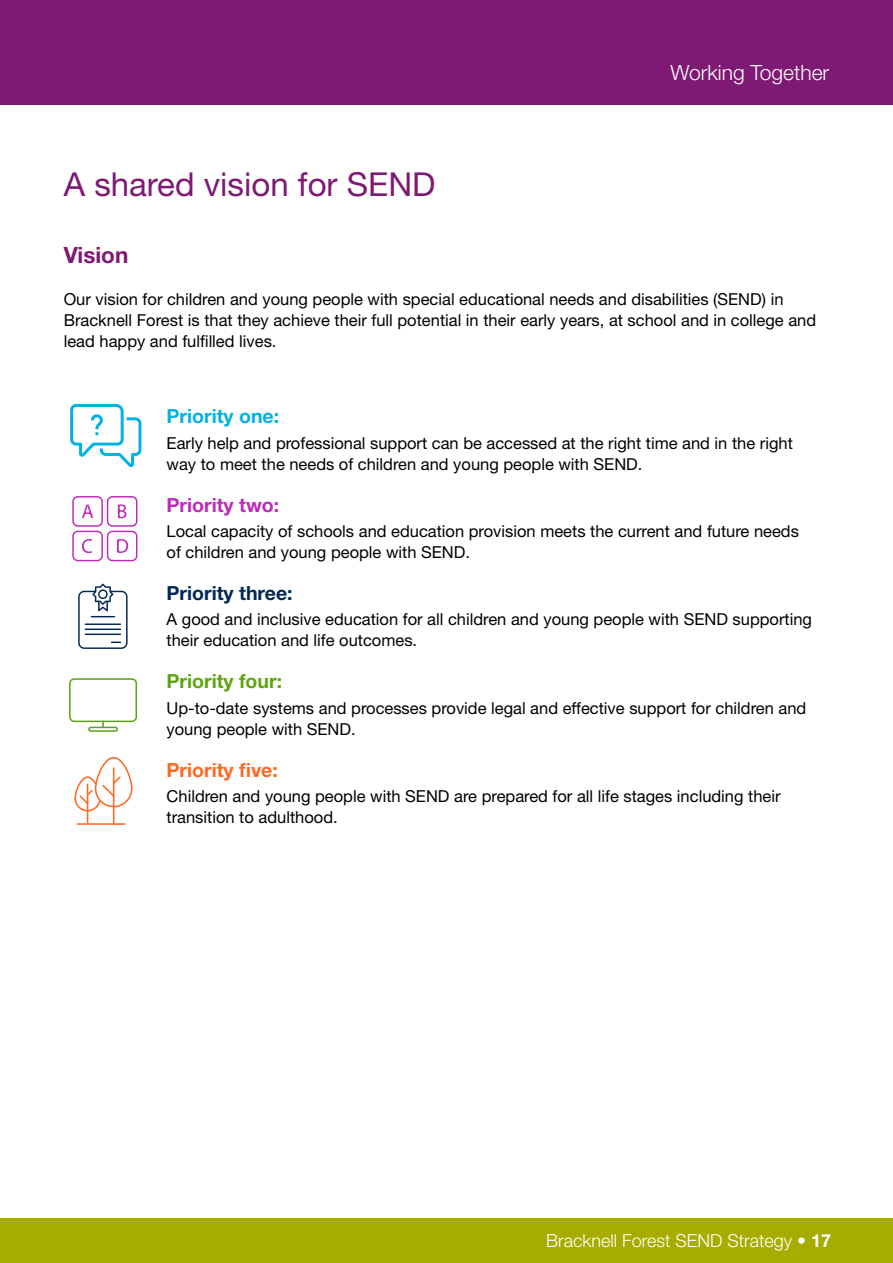
<style>
.page{position:relative;width:893px;height:1263px;background:#fff}
.page>*{position:absolute;margin:0;border:0;box-sizing:border-box;transform-origin:0 0}
.Page_heading{font:33px "Helvetica Neue";color:#7e1974}
.Sub_heading{font:700 22.5px "Helvetica Neue";color:#7e1974}
.t1{font:300 21px "Helvetica Neue";color:#fff}
.Body{font:700 19.5px "Helvetica Neue";color:#002856}
.Body-2{font:700 19.5px "Helvetica Neue";color:#5fa511}
.Body-3{font:700 19.5px "Helvetica Neue";color:#ff681e}
.Body-4{font:700 19.5px "Helvetica Neue";color:#00b2e2}
.Body-5{font:700 19.5px "Helvetica Neue";color:#be2ab9}
.t2{font:300 18px "Helvetica Neue";color:#fff}
.Body-6{font:16.5px/21px "Helvetica Neue";color:#000}
.s1{font-weight:700}
</style>
<div class="page">
<div style="left:0;top:1218px;width:18px;height:45px;background:#a7ac00"></div>
<div style="left:2px;top:1218px;width:891px;height:45px;background:#a7ac00"></div>
<div style="left:0;top:0;width:893px;height:104px;background:#7e1974"></div>
<svg style="left:70px;top:404px;width:72px;height:64px"></svg>
<svg style="left:72px;top:496px;width:65px;height:65px"></svg>
<svg style="left:78px;top:584px;width:50px;height:65px"></svg>
<hr style="left:77px;top:823px;width:49px;height:2px;background:#ff681e">
<hr style="left:113px;top:767px;width:1px;height:58px;background:#ff681e">
<hr style="left:87px;top:784px;width:1px;height:39px;background:#ff681e">
<svg style="left:74px;top:757px;width:59px;height:54px"></svg>
<svg style="left:69px;top:678px;width:68px;height:54px"></svg>
<p class="Page_heading" style="left:64px;top:165px;width:373px">A shared vision for SEND</p>
<p class="t1" style="left:670px;top:60px;width:160px">Working Together</p>
<p class="Sub_heading" style="left:64px;top:241px;width:66px">Vision</p>
<p class="Body-6" style="left:64px;top:288px;width:754px">Our vision for children and young people with special educational needs and disabilities (SEND) in<br>Bracknell Forest is that they achieve their full potential in their early years, at school and in college and lead happy and fulfilled lives.</p>
<p class="Body-4" style="left:167px;top:404px;width:114px">Priority one:</p>
<p class="Body-6" style="left:167px;top:432px;width:628px">Early help and professional support can be accessed at the right time and in the right way to meet the needs of children and young people with SEND.</p>
<p class="Body-5" style="left:167px;top:493px;width:114px">Priority two:</p>
<p class="Body-6" style="left:167px;top:520px;width:634px">Local capacity of schools and education provision meets the current and future needs of children and young people with SEND.</p>
<p class="Body" style="left:167px;top:581px;width:128px">Priority three:</p>
<p class="Body-6" style="left:167px;top:609px;width:647px">A good and inclusive education for all children and young people with SEND supporting their education and life outcomes.</p>
<p class="Body-2" style="left:167px;top:669px;width:117px">Priority four:</p>
<p class="Body-6" style="left:167px;top:697px;width:641px">Up-to-date systems and processes provide legal and effective support for children and young people with SEND.</p>
<p class="Body-3" style="left:167px;top:757px;width:113px">Priority five:</p>
<p class="Body-6" style="left:167px;top:785px;width:615px">Children and young people with SEND are prepared for all life stages including their transition to adulthood.</p>
<p class="t2" style="left:546px;top:1230px;width:287px">Bracknell Forest SEND Strategy • <span class="s1">17</span></p>
</div>
